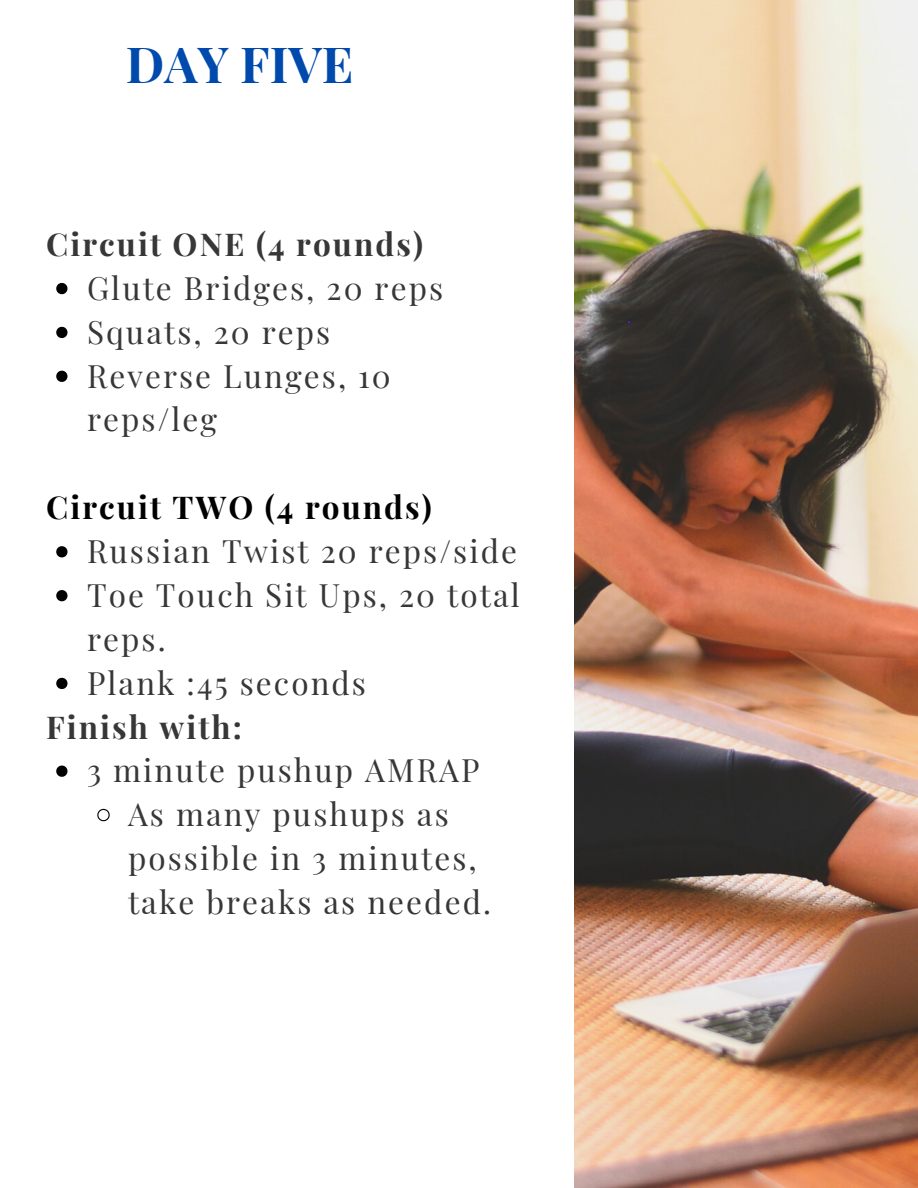
<style>
.page{position:relative;width:918px;height:1188px;background:#fff}
.page>*{position:absolute;margin:0;border:0;box-sizing:border-box;transform-origin:0 0}
.t1{font:700 49.8px "Playfair Display";color:#004aad}
.t2{font:31.5px/43.8px "Playfair Display";letter-spacing:.065em;color:#373737}
.t3{font:700 31.5px "Playfair Display";letter-spacing:.065em;color:#373737}
.t4{font:700 31.5px "Playfair Display";letter-spacing:.065em;color:#000}
</style>
<div class="page">
<img style="left:574px;top:0;width:344px;height:1188px">
<svg style="left:56px;top:283px;width:12px;height:11px"></svg>
<svg style="left:56px;top:327px;width:12px;height:11px"></svg>
<svg style="left:56px;top:371px;width:12px;height:11px"></svg>
<svg style="left:56px;top:546px;width:12px;height:11px"></svg>
<svg style="left:56px;top:590px;width:12px;height:11px"></svg>
<svg style="left:56px;top:678px;width:12px;height:11px"></svg>
<svg style="left:56px;top:766px;width:12px;height:11px"></svg>
<svg style="left:97px;top:808px;width:13px;height:14px"></svg>
<h1 class="t1" style="left:126px;top:29px;width:229px">DAY FIVE</h1>
<p class="t3" style="left:46px;top:222px;width:378px">Circuit ONE (4 rounds)</p>
<p class="t2" style="left:87px;top:265px;width:358px">Glute Bridges, 20 reps<br>Squats, 20 reps<br>Reverse Lunges, 10 reps/leg</p>
<p class="t4" style="left:46px;top:485px;width:387px">Circuit TWO (4 rounds)</p>
<p class="t2" style="left:87px;top:528px;width:434px">Russian Twist 20 reps/side<br>Toe Touch Sit Ups, 20 total reps.<br>Plank :45 seconds</p>
<p class="t3" style="left:46px;top:704px;width:197px">Finish with:</p>
<p class="t2" style="left:128px;top:747px;width:365px;text-indent:-41px">3 minute pushup AMRAP<br>As many pushups as possible in 3 minutes, take breaks as needed.</p>
</div>
